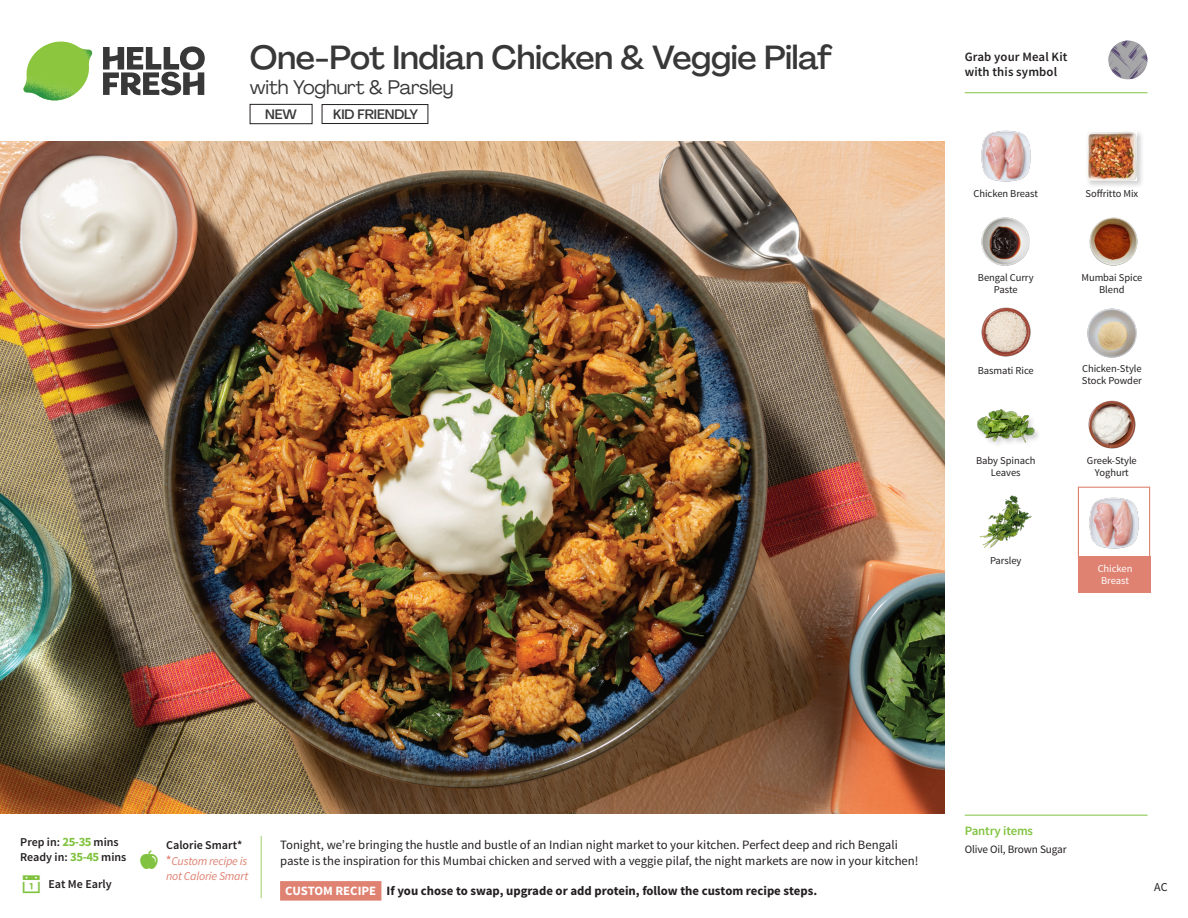
<style>
.page{position:relative;width:1188px;height:918px;background:#fff}
.page>*{position:absolute;margin:0;border:0;box-sizing:border-box;transform-origin:0 0}
._15_Titel_UK{font:500 33px "Agrandir";letter-spacing:-.01em;color:#383839}
._15_Titel_UK-2{font:19.5px "Agrandir";letter-spacing:-.01em;color:#383839}
.t1{font:500 13.5px "Agrandir";letter-spacing:-.01em;color:#383839}
.Step_6_Text_AU{font:12.75px/16.5px "Source Sans Pro";color:#231f20}
.Step_6_Text_AU-2{font:700 12.75px "Source Sans Pro";color:#231f20}
.t2{font:600 12.75px/15px "Source Sans Pro";letter-spacing:.01em;color:#231f20}
._04_Headers_Front{font:600 12.75px "Source Sans Pro";letter-spacing:-.01em;color:#81c340}
._04_Intro{font:600 12px "Source Sans Pro";color:#231f20}
._04_Intro-2{font:italic 12px/14.4px "Source Sans Pro";letter-spacing:-.02em;color:#df8272}
.t3{font:12px "Source Sans Pro";color:#231f20}
._05_Pantry{font:11.25px "Source Sans Pro";letter-spacing:-.01em;color:#231f20}
._18_FRONT_ingredient{font:10.5px/12px "Source Sans Pro";letter-spacing:-.005em;color:#231f20;text-align:center}
._18_FRONT_ingredient-2{font:10.5px/12px "Source Sans Pro";letter-spacing:-.005em;color:#fff;text-align:center}
.s1{font-weight:700;font-size:12.75px;color:#81c340}
.s2{font-weight:600;font-style:normal}
.s3{color:#fff}
</style>
<div class="page">
<svg style="left:103px;top:46px;width:102px;height:49px"></svg>
<img style="left:23px;top:42px;width:69px;height:59px">
<svg style="left:260px;top:835px;width:122px;height:66px"></svg>
<img style="left:0;top:142px;width:945px;height:672px">
<div style="left:250px;top:104px;width:62px;height:20px;border:1px solid #231f20"></div>
<div style="left:322px;top:104px;width:106px;height:20px;border:1px solid #231f20"></div>
<svg style="left:1091px;top:40px;width:57px;height:54px"></svg>
<img style="left:981px;top:307px;width:50px;height:50px">
<img style="left:1088px;top:400px;width:48px;height:49px">
<img style="left:1087px;top:308px;width:50px;height:50px">
<img style="left:979px;top:495px;width:53px;height:53px">
<img style="left:1089px;top:217px;width:49px;height:49px">
<img style="left:981px;top:130px;width:50px;height:52px">
<img style="left:982px;top:217px;width:48px;height:48px">
<div style="left:1085px;top:130px;width:60px;height:58px;background:#231f20;opacity:.2"></div>
<img style="left:1087px;top:131px;width:50px;height:50px">
<div style="left:976px;top:408px;width:66px;height:42px;background:#231f20;opacity:.2"></div>
<img style="left:977px;top:408px;width:58px;height:42px">
<div style="left:1078px;top:487px;width:72px;height:72px;border:1px solid #df8272"></div>
<div style="left:1078px;top:557px;width:72px;height:36px;background:#df8272"></div>
<img style="left:1089px;top:497px;width:50px;height:52px">
<hr style="left:965px;top:815px;width:183px;height:1px;background:#81c340">
<hr style="left:965px;top:92px;width:183px;height:1px;background:#81c340">
<p class="_15_Titel_UK" style="left:250px;top:37px;width:584px">One-Pot Indian Chicken &amp; Veggie Pilaf</p>
<p class="_15_Titel_UK-2" style="left:250px;top:75px;width:205px">with Yoghurt &amp; Parsley</p>
<p class="t1" style="left:265px;top:106px;width:33px">NEW</p>
<p class="t1" style="left:333px;top:106px;width:86px">KID FRIENDLY</p>
<p class="t2" style="left:965px;top:50px;width:104px">Grab your Meal Kit with this symbol</p>
<p class="_18_FRONT_ingredient" style="left:974px;top:188px;width:66px">Chicken Breast</p>
<p class="_18_FRONT_ingredient" style="left:1086px;top:188px;width:54px">Soffritto Mix</p>
<p class="_18_FRONT_ingredient" style="left:978px;top:271px;width:57px">Bengal Curry<br>Paste</p>
<p class="_18_FRONT_ingredient" style="left:1081px;top:272px;width:62px">Mumbai Spice<br>Blend</p>
<p class="_18_FRONT_ingredient" style="left:978px;top:365px;width:58px">Basmati Rice</p>
<p class="_18_FRONT_ingredient" style="left:1082px;top:363px;width:61px;text-align:left">Chicken-Style<br>Stock Powder</p>
<p class="_18_FRONT_ingredient" style="left:976px;top:455px;width:61px">Baby Spinach<br>Leaves</p>
<p class="_18_FRONT_ingredient" style="left:1087px;top:455px;width:51px">Greek-Style<br>Yoghurt</p>
<p class="_18_FRONT_ingredient" style="left:990px;top:555px;width:33px">Parsley</p>
<p class="_18_FRONT_ingredient-2" style="left:1098px;top:563px;width:36px">Chicken<br>Breast</p>
<p class="_04_Intro" style="left:20px;top:835px;width:100px">Prep in: <span class="s1">25-35</span> mins</p>
<p class="_04_Intro" style="left:20px;top:850px;width:108px">Ready in: <span class="s1">35-45</span> mins</p>
<p class="_04_Intro" style="left:48px;top:876px;width:65px">Eat Me Early</p>
<p class="_04_Intro" style="left:166px;top:837px;width:78px">Calorie Smart*</p>
<p class="_04_Intro-2" style="left:166px;top:854px;width:84px"><span class="s2">*</span>Custom recipe is not Calorie Smart</p>
<p class="Step_6_Text_AU" style="left:280px;top:837px;width:640px">Tonight, we’re bringing the hustle and bustle of an Indian night market to your kitchen. Perfect deep and rich Bengali paste is the inspiration for this Mumbai chicken and served with a veggie pilaf, the night markets are now in your kitchen!</p>
<p class="Step_6_Text_AU-2" style="left:285px;top:882px;width:533px"><span class="s3">CUSTOM RECIPE</span> If you chose to swap, upgrade or add protein, follow the custom recipe steps.</p>
<p class="_04_Headers_Front" style="left:965px;top:822px;width:70px">Pantry items</p>
<p class="_05_Pantry" style="left:965px;top:842px;width:104px">Olive Oil, Brown Sugar</p>
<p class="t3" style="left:1154px;top:879px;width:15px">AC</p>
</div>
